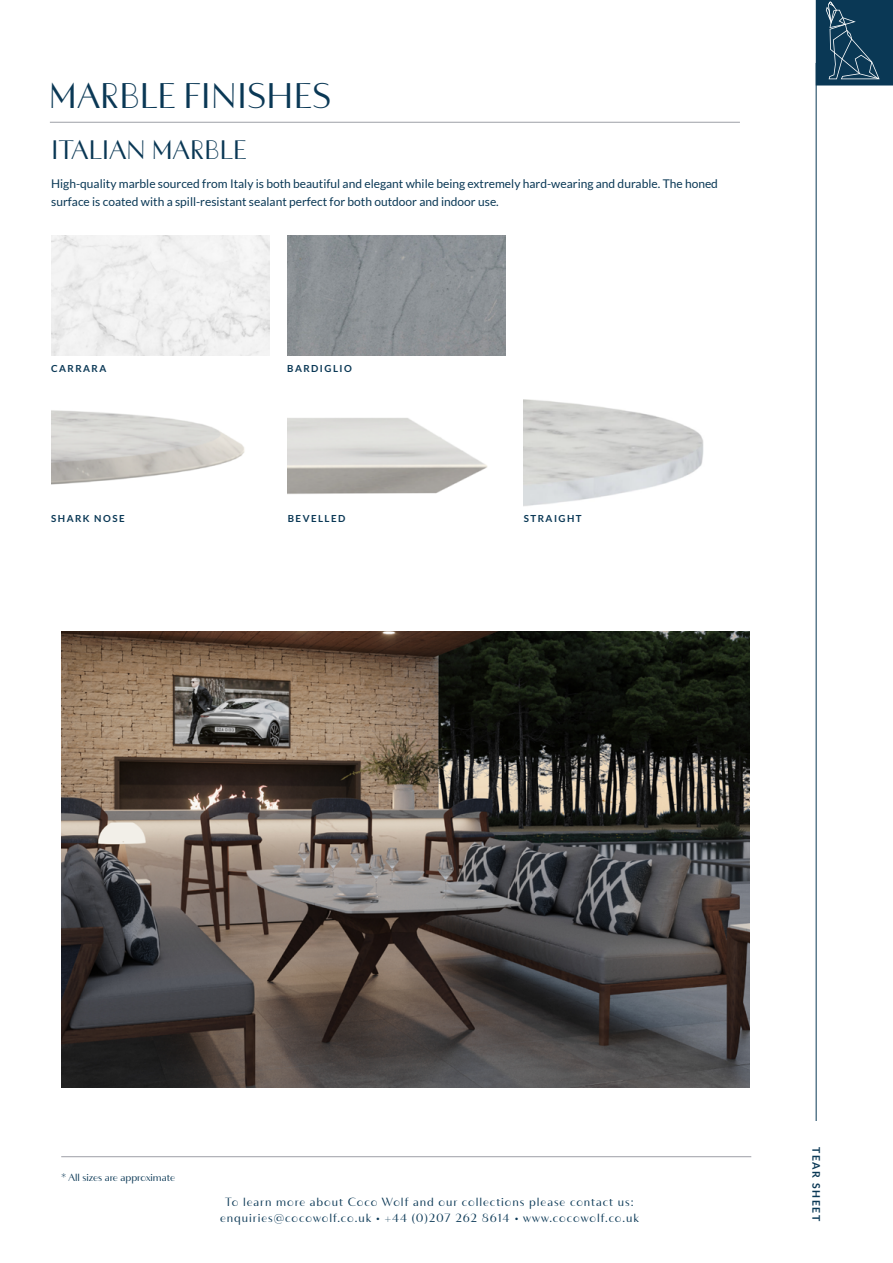
<style>
.page{position:relative;width:893px;height:1263px;background:#fff}
.page>*{position:absolute;margin:0;border:0;box-sizing:border-box;transform-origin:0 0}
.t1{font:700 36px "F37 Bergman";color:#0a3855}
.t2{font:700 27px "F37 Bergman";color:#0a3855}
.t3{font:12px/18px "Lato";color:#0a3855}
.t4{font:700 12px/16.2px "F37 Bergman";letter-spacing:.08em;color:#0a3855;text-align:center}
.t5{font:700 10.5px "F37 Bergman";color:#0a3855}
.t6{font:700 10.5px "Lato";letter-spacing:.15em;color:#0a3855}
.t7{font:700 9.75px "Lato";letter-spacing:.15em;color:#0a3855}
</style>
<div class="page">
<div style="left:816px;top:1px;width:76px;height:84px;background:#0a3855"></div>
<svg style="left:826px;top:3px;width:53px;height:76px"></svg>
<div style="left:816px;top:0;width:77px;height:86px;border:2px solid #0a3855"></div>
<hr style="left:61px;top:1156px;width:690px;height:1px;background:#9d9fa6">
<hr style="left:816px;top:63px;width:1px;height:1149px;background:#0a3855">
<div style="left:812px;top:1121px;width:9px;height:100px;background:#fff"></div>
<hr style="left:50px;top:122px;width:690px;height:1px;background:#9d9fa6">
<img style="left:51px;top:236px;width:218px;height:120px">
<img style="left:51px;top:410px;width:194px;height:75px">
<img style="left:287px;top:236px;width:218px;height:120px">
<img style="left:287px;top:418px;width:201px;height:76px">
<img style="left:523px;top:399px;width:181px;height:107px">
<img style="left:61px;top:631px;width:689px;height:456px">
<h1 class="t1" style="left:49px;top:74px;width:284px">MARBLE FINISHES</h1>
<h2 class="t2" style="left:51px;top:134px;width:197px">ITALIAN MARBLE</h2>
<p class="t3" style="left:51px;top:175px;width:668px">High-quality marble sourced from Italy is both beautiful and elegant while being extremely hard-wearing and durable. The honed surface is coated with a spill-resistant sealant perfect for both outdoor and indoor use.</p>
<p class="t7" style="left:51px;top:363px;width:57px">CARRARA</p>
<p class="t7" style="left:287px;top:363px;width:66px">BARDIGLIO</p>
<p class="t7" style="left:51px;top:513px;width:75px">SHARK NOSE</p>
<p class="t7" style="left:288px;top:513px;width:59px">BEVELLED</p>
<p class="t7" style="left:524px;top:513px;width:59px">STRAIGHT</p>
<p class="t5" style="left:61px;top:1171px;width:115px">* All sizes are approximate</p>
<p class="t4" style="left:220px;top:1193px;width:420px">To learn more about Coco Wolf and our collections please contact us: enquiries@cocowolf.co.uk • +44 (0)207 262 8614 • www.cocowolf.co.uk</p>
<p class="t6" style="left:822px;top:1147px;width:76px;rotate:90deg">TEAR SHEET</p>
</div>
